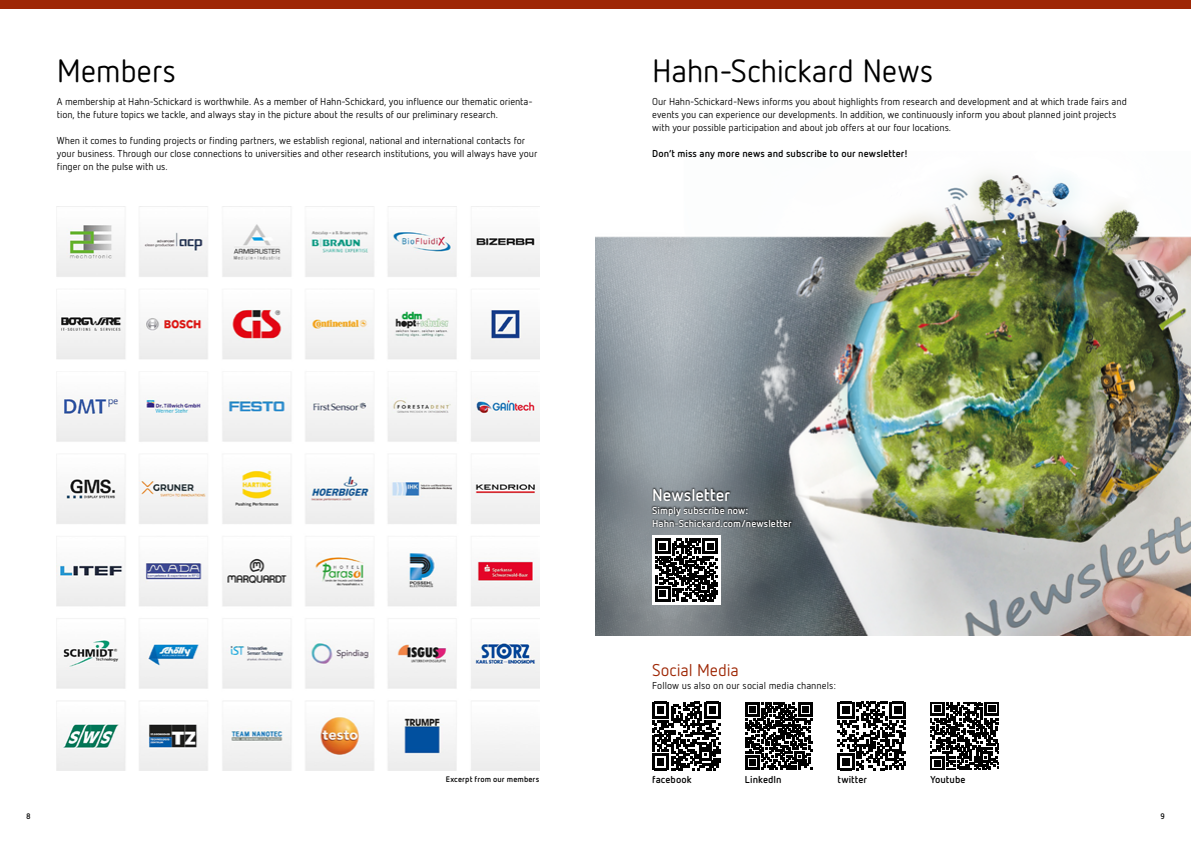
<style>
.page{position:relative;width:1191px;height:842px;background:#fff}
.page>*{position:absolute;margin:0;border:0;box-sizing:border-box;transform-origin:0 0}
.t1{font:32px "Netto OT";letter-spacing:-.015em;color:#000}
.t2{font:17px "Netto OT";letter-spacing:-.005em;color:#9e2705}
.t3{font:700 17px "Netto OT";letter-spacing:-.005em;color:#fff}
.t4{font:10px/13px "Netto OT";letter-spacing:-.005em;color:#000}
.t5{font:700 10px "Netto OT";letter-spacing:.005em;color:#000}
.t6{font:700 10px/13px "Netto OT";letter-spacing:.005em;color:#fff}
.t7{font:700 8px "Netto OT";letter-spacing:.015em;color:#000}
</style>
<div class="page">
<div style="left:0;top:0;width:604px;height:9px;background:#9e2705"></div>
<div style="left:587px;top:0;width:604px;height:9px;background:#9e2705"></div>
<img style="left:595px;top:173px;width:596px;height:463px">
<div style="left:652px;top:535px;width:69px;height:70px;background:#fff"></div>
<svg style="left:655px;top:539px;width:63px;height:62px"></svg>
<svg style="left:652px;top:702px;width:68px;height:68px"></svg>
<svg style="left:745px;top:702px;width:68px;height:68px"></svg>
<svg style="left:837px;top:702px;width:69px;height:68px"></svg>
<svg style="left:930px;top:702px;width:69px;height:68px"></svg>
<svg style="left:651px;top:488px;width:142px;height:40px;background:#585f64"></svg>
<img style="left:57px;top:206px;width:482px;height:564px">
<h1 class="t1" style="left:57px;top:51px;width:121px">Members</h1>
<p class="t4" style="left:57px;top:94px;width:477px">A membership at Hahn-Schickard is worthwhile. As a member of Hahn-Schickard, you influence our thematic orienta&shy;tion, the future topics we tackle, and always stay in the picture about the results of our preliminary research.</p>
<p class="t4" style="left:57px;top:133px;width:482px">When it comes to funding projects or finding partners, we establish regional, national and international contacts for your business. Through our close connections to universities and other research institutions, you will always have your finger on the pulse with us.</p>
<h1 class="t1" style="left:652px;top:51px;width:283px">Hahn-Schickard News</h1>
<p class="t4" style="left:652px;top:94px;width:476px">Our Hahn-Schickard-News informs you about highlights from research and development and at which trade fairs and events you can experience our developments. In addition, we continuously inform you about planned joint projects with your possible participation and about job offers at our four locations.</p>
<p class="t5" style="left:652px;top:147px;width:257px">Don’t miss any more news and subscribe to our newsletter!</p>
<p class="t7" style="left:26px;top:811px;width:6px">8</p>
<p class="t7" style="left:446px;top:774px;width:95px">Excerpt from our members</p>
<h2 class="t3" style="left:652px;top:484px;width:80px">Newsletter</h2>
<p class="t6" style="left:652px;top:504px;width:141px">Simply subscribe now:<br>Hahn-Schickard.com/newsletter</p>
<h2 class="t2" style="left:652px;top:660px;width:88px">Social Media</h2>
<p class="t4" style="left:652px;top:679px;width:185px">Follow us also on our social media channels:</p>
<p class="t5" style="left:652px;top:773px;width:41px">facebook</p>
<p class="t5" style="left:745px;top:773px;width:38px">LinkedIn</p>
<p class="t5" style="left:837px;top:773px;width:31px">twitter</p>
<p class="t5" style="left:930px;top:773px;width:37px">Youtube</p>
<p class="t7" style="left:1160px;top:811px;width:6px">9</p>
</div>
